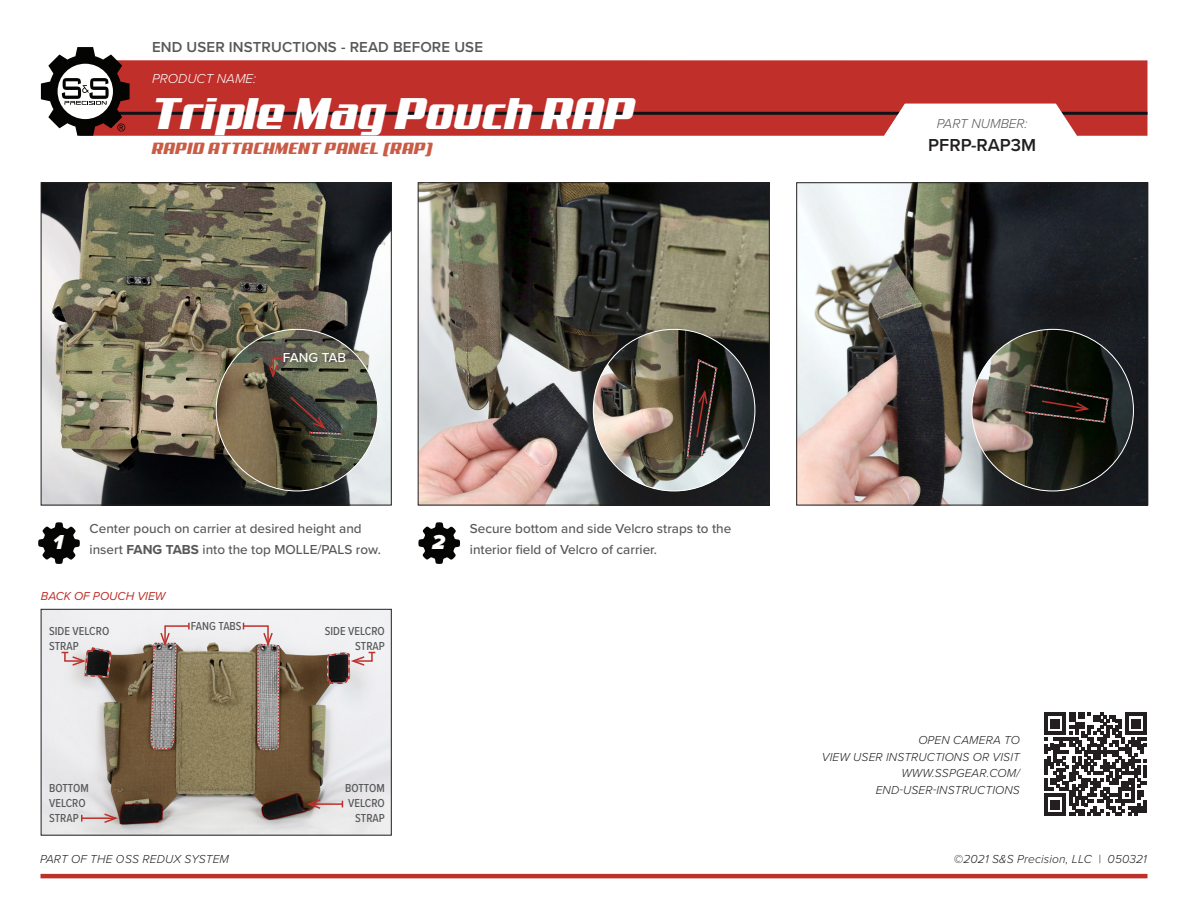
<style>
.page{position:relative;width:1188px;height:918px;background:#fff}
.page>*{position:absolute;margin:0;border:0;box-sizing:border-box;transform-origin:0 0}
.New_Product_copy{font:45px "Aero";color:#fff}
.Red_subheads{font:italic 900 21px "Proxima Nova";color:#fff}
.New_Product_copy-2{font:600 18px "Proxima Nova";color:#231f20}
.New_Product_copy-3{font:16.5px "Aero";letter-spacing:.025em;color:#c95c46}
.New_Product_copy-4{font:600 15px "Proxima Nova";letter-spacing:.01em;color:#57585a}
.New_Product_copy-5{font:500 13.5px/21px "Proxima Nova";color:#57585a}
.New_Product_copy-6{font:italic 300 13.5px "Proxima Nova";color:#fff}
.New_Product_copy-7{font:italic 300 13.5px "Proxima Nova";color:#57585a}
.New_Product_copy-8{font:500 13.5px "Proxima Nova";color:#fff}
.Feature_callouts{font:italic 300 12px/16.5px "Proxima Nova";letter-spacing:.01em;color:#231f20;text-align:right}
.New_Product_copy-9{font:500 12px/15px "Proxima Nova Cond";color:#57585a}
.New_Product_copy-10{font:italic 12px "Proxima Nova";color:#be312b}
.s1{font-weight:700}
</style>
<div class="page">
<div style="left:130px;top:60px;width:1017px;height:76px;background:#c12f2a"></div>
<hr style="left:104px;top:112px;width:1044px;height:3px;background:#101216">
<svg style="left:884px;top:104px;width:193px;height:32px"></svg>
<svg style="left:38px;top:522px;width:42px;height:42px"></svg>
<svg style="left:418px;top:522px;width:42px;height:42px"></svg>
<svg style="left:41px;top:182px;width:351px;height:323px;background:#777466"></svg>
<svg style="left:41px;top:609px;width:351px;height:227px;background:#b9b1a6"></svg>
<img style="left:418px;top:182px;width:352px;height:323px">
<svg style="left:796px;top:182px;width:352px;height:323px;background:#6c6967"></svg>
<svg style="left:41px;top:47px;width:89px;height:89px"></svg>
<hr style="left:40px;top:874px;width:1108px;height:4px;background:#be312b">
<svg style="left:1044px;top:713px;width:103px;height:102px"></svg>
<img style="left:593px;top:329px;width:162px;height:162px;border-radius:81px">
<svg style="left:686px;top:358px;width:32px;height:101px;background:#362e2a"></svg>
<img style="left:972px;top:329px;width:161px;height:162px;border-radius:81px">
<svg style="left:1024px;top:383px;width:85px;height:41px;background:#1f1b15"></svg>
<img style="left:216px;top:329px;width:162px;height:162px;border-radius:81px">
<svg style="left:289px;top:395px;width:54px;height:40px;background:#403b34"></svg>
<div style="left:277px;top:346px;width:76px;height:24px;background:#231f20;opacity:.75"></div>
<svg style="left:267px;top:355px;width:16px;height:25px"></svg>
<svg style="left:150px;top:623px;width:40px;height:127px;background:#9f9388"></svg>
<svg style="left:242px;top:623px;width:38px;height:128px;background:#a1958a"></svg>
<hr style="left:82px;top:817px;width:34px;height:2px;background:#be312b">
<svg style="left:81px;top:815px;width:2px;height:7px"></svg>
<hr style="left:309px;top:803px;width:33px;height:2px;background:#be312b">
<svg style="left:62px;top:619px;width:50px;height:60px"></svg>
<svg style="left:326px;top:651px;width:49px;height:42px;background:#aa9e9e"></svg>
<svg style="left:103px;top:804px;width:61px;height:22px"></svg>
<svg style="left:260px;top:793px;width:62px;height:28px;background:#615149"></svg>
<p class="New_Product_copy-4" style="left:152px;top:36px;width:332px">END USER INSTRUCTIONS - READ BEFORE USE</p>
<p class="New_Product_copy-6" style="left:152px;top:69px;width:106px">PRODUCT NAME:</p>
<p class="New_Product_copy" style="left:152px;top:88px;width:485px">Triple Mag Pouch RAP</p>
<p class="New_Product_copy-3" style="left:152px;top:139px;width:282px">RAPID ATTACHMENT PANEL (RAP)</p>
<p class="New_Product_copy-8" style="left:283px;top:348px;width:65px">FANG TAB</p>
<p class="New_Product_copy-5" style="left:90px;top:517px;width:293px">Center pouch on carrier at desired height and insert <span class="s1">FANG TABS</span> into the top MOLLE/PALS row.</p>
<p class="New_Product_copy-5" style="left:470px;top:517px;width:263px">Secure bottom and side Velcro straps to the interior field of Velcro of carrier.</p>
<p class="Red_subheads" style="left:53px;top:527px;width:12px">1</p>
<p class="Red_subheads" style="left:432px;top:527px;width:14px">2</p>
<p class="New_Product_copy-10" style="left:41px;top:587px;width:126px">BACK OF POUCH VIEW</p>
<p class="New_Product_copy-9" style="left:49px;top:623px;width:62px">SIDE VELCRO<br>STRAP</p>
<p class="New_Product_copy-9" style="left:191px;top:618px;width:52px">FANG TABS</p>
<p class="New_Product_copy-9" style="left:325px;top:623px;width:62px;text-align:right">SIDE VELCRO<br>STRAP</p>
<p class="New_Product_copy-9" style="left:49px;top:780px;width:41px">BOTTOM<br>VELCRO<br>STRAP</p>
<p class="New_Product_copy-9" style="left:345px;top:780px;width:41px;text-align:right">BOTTOM<br>VELCRO<br>STRAP</p>
<p class="New_Product_copy-7" style="left:937px;top:114px;width:92px">PART NUMBER:</p>
<p class="New_Product_copy-2" style="left:928px;top:131px;width:109px">PFRP-RAP3M</p>
<p class="Feature_callouts" style="left:822px;top:731px;width:199px">OPEN CAMERA TO<br>VIEW USER INSTRUCTIONS OR VISIT</p>
<p class="Feature_callouts" style="left:876px;top:764px;width:146px">WWW.SSPGEAR.COM/<br>END-USER-INSTRUCTIONS</p>
<p class="Feature_callouts" style="left:40px;top:851px;width:191px">PART OF THE OSS REDUX SYSTEM</p>
<p class="Feature_callouts" style="left:954px;top:851px;width:195px">©2021 S&amp;S Precision, LLC | 050321</p>
</div>
